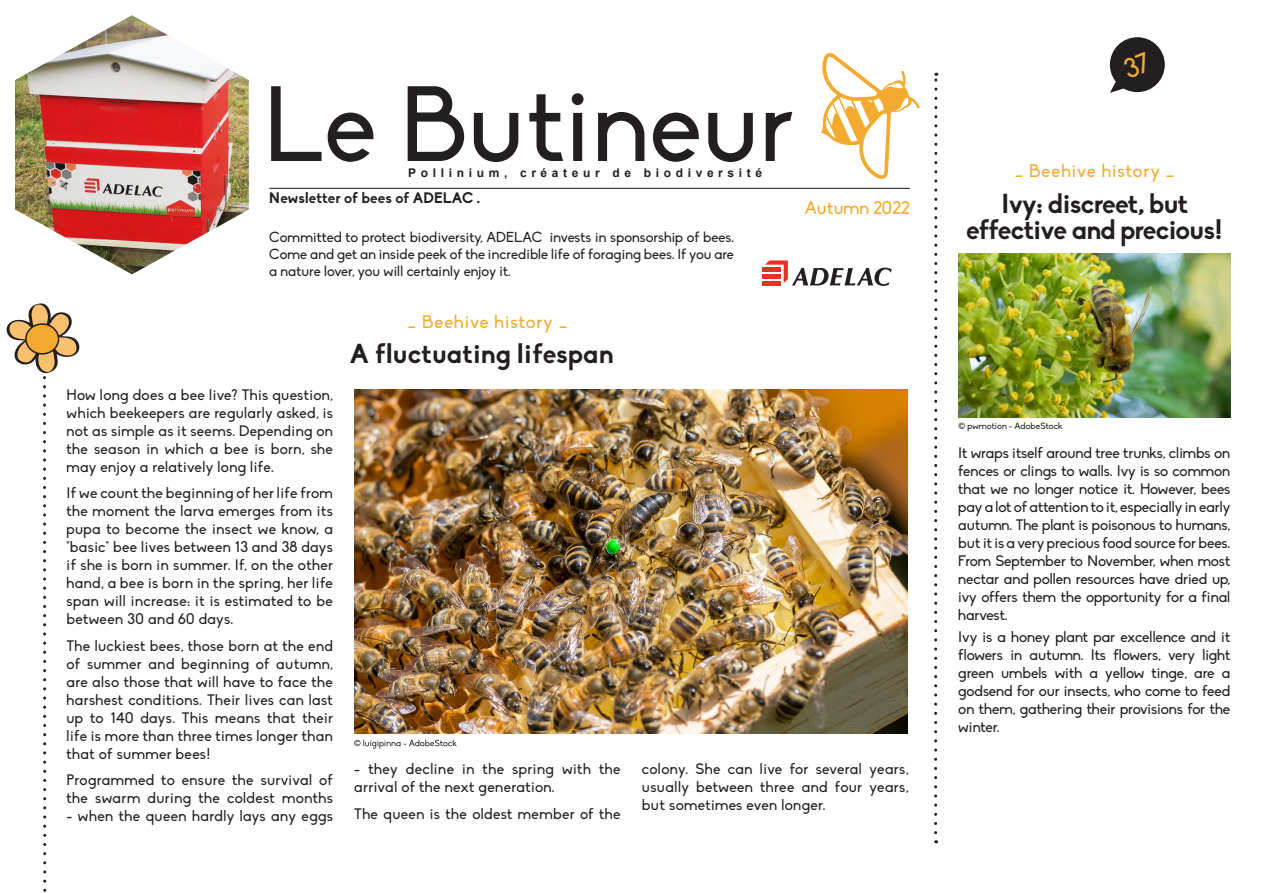
<style>
.page{position:relative;width:1263px;height:893px;background:#fff}
.page>*{position:absolute;margin:0;border:0;box-sizing:border-box;transform-origin:0 0}
.t1{font:105px "Biko";color:#231f20}
.t2{font:700 27px/25.5px "Biko";letter-spacing:-.03em;color:#231f20;text-align:center}
.t3{font:700 27px "Biko";color:#231f20}
.t4{font:18px "Biko";letter-spacing:.05em;color:#f3aa30}
.t5{font:18px "Biko";color:#f3aa30}
.t6{font:15px/18px "Biko";letter-spacing:.02em;color:#231f20;text-align:justify}
.t7{font:700 15px "Biko";color:#231f20}
.t8{font:14.25px/17.1px "Biko";color:#231f20;text-align:justify}
.t9{font:700 12px "Arial";letter-spacing:.385em;color:#231f20}
.t10{font:9px "Biko";color:#231f20}
</style>
<div class="page">
<svg style="left:934px;top:73px;width:3px;height:760px"></svg>
<svg style="left:6px;top:303px;width:74px;height:589px"></svg>
<div style="left:26px;top:324px;width:33px;height:30px;background:#f3aa30;border-radius:50%"></div>
<div style="left:25px;top:323px;width:34px;height:32px;border:2px solid #231f20;border-radius:50%"></div>
<hr style="left:269px;top:188px;width:641px;height:1px;background:#231f20">
<svg style="left:820px;top:52px;width:100px;height:127px"></svg>
<img style="left:958px;top:254px;width:273px;height:163px">
<img style="left:355px;top:389px;width:553px;height:344px">
<svg style="left:354px;top:740px;width:103px;height:9px"></svg>
<img style="left:15px;top:15px;width:234px;height:259px">
<hr style="left:763px;top:281px;width:18px;height:4px;background:#ee2e22">
<div style="left:763px;top:274px;width:18px;height:5px;background:#ee2e22"></div>
<div style="left:763px;top:267px;width:18px;height:5px;background:#ee2e22"></div>
<svg style="left:765px;top:260px;width:127px;height:26px"></svg>
<svg style="left:1110px;top:37px;width:55px;height:56px"></svg>
<h1 class="t1" style="left:263px;top:66px;width:531px">Le Butineur</h1>
<p class="t9" style="left:408px;top:164px;width:355px">Pollinium, créateur de biodiversité</p>
<p class="t7" style="left:269px;top:188px;width:213px">Newsletter of bees of ADELAC .</p>
<p class="t8" style="left:269px;top:228px;width:466px">Committed to protect biodiversity, ADELAC invests in sponsorship of bees.<br>Come and get an inside peek of the incredible life of foraging bees. If you are a nature lover, you will certainly enjoy it.</p>
<p class="t5" style="left:805px;top:198px;width:107px">Autumn 2022</p>
<p class="t4" style="left:408px;top:311px;width:161px">_ Beehive history _</p>
<h2 class="t3" style="left:350px;top:337px;width:265px">A fluctuating lifespan</h2>
<p class="t6" style="left:67px;top:386px;width:268px">How long does a bee live? This question, which beekeepers are regularly asked, is not as simple as it seems. Depending on the season in which a bee is born, she may enjoy a relatively long life.</p>
<p class="t6" style="left:67px;top:484px;width:268px">If we count the beginning of her life from the moment the larva emerges from its pupa to become the insect we know, a "basic" bee lives between 13 and 38 days if she is born in summer. If, on the other hand, a bee is born in the spring, her life span will increase: it is estimated to be between 30 and 60 days.</p>
<p class="t6" style="left:67px;top:637px;width:268px">The luckiest bees, those born at the end of summer and beginning of autumn, are also those that will have to face the harshest conditions. Their lives can last up to 140 days. This means that their life is more than three times longer than that of summer bees!</p>
<p class="t6" style="left:67px;top:772px;width:268px">Programmed to ensure the survival of the swarm during the coldest months</p>
<p class="t6" style="left:67px;top:808px;width:268px">- when the queen hardly lays any eggs</p>
<p class="t6" style="left:354px;top:760px;width:268px">- they decline in the spring with the arrival of the next generation.</p>
<p class="t6" style="left:354px;top:805px;width:268px">The queen is the oldest member of the</p>
<p class="t6" style="left:642px;top:760px;width:268px">colony. She can live for several years, usually between three and four years, but sometimes even longer.</p>
<p class="t4" style="left:1015px;top:161px;width:161px">_ Beehive history _</p>
<h2 class="t2" style="left:966px;top:191px;width:258px">Ivy: discreet, but effective and precious!</h2>
<p class="t10" style="left:958px;top:421px;width:106px">© pwmotion - AdobeStock</p>
<p class="t6" style="left:958px;top:444px;width:274px">It wraps itself around tree trunks, climbs on fences or clings to walls. Ivy is so common that we no longer notice it. However, bees pay a lot of attention to it, especially in early autumn. The plant is poisonous to humans, but it is a very precious food source for bees.<br>From September to November, when most nectar and pollen resources have dried up, ivy offers them the opportunity for a final harvest.</p>
<p class="t6" style="left:958px;top:628px;width:274px">Ivy is a honey plant par excellence and it flowers in autumn. Its flowers, very light green umbels with a yellow tinge, are a godsend for our insects, who come to feed on them, gathering their provisions for the winter.</p>
</div>
